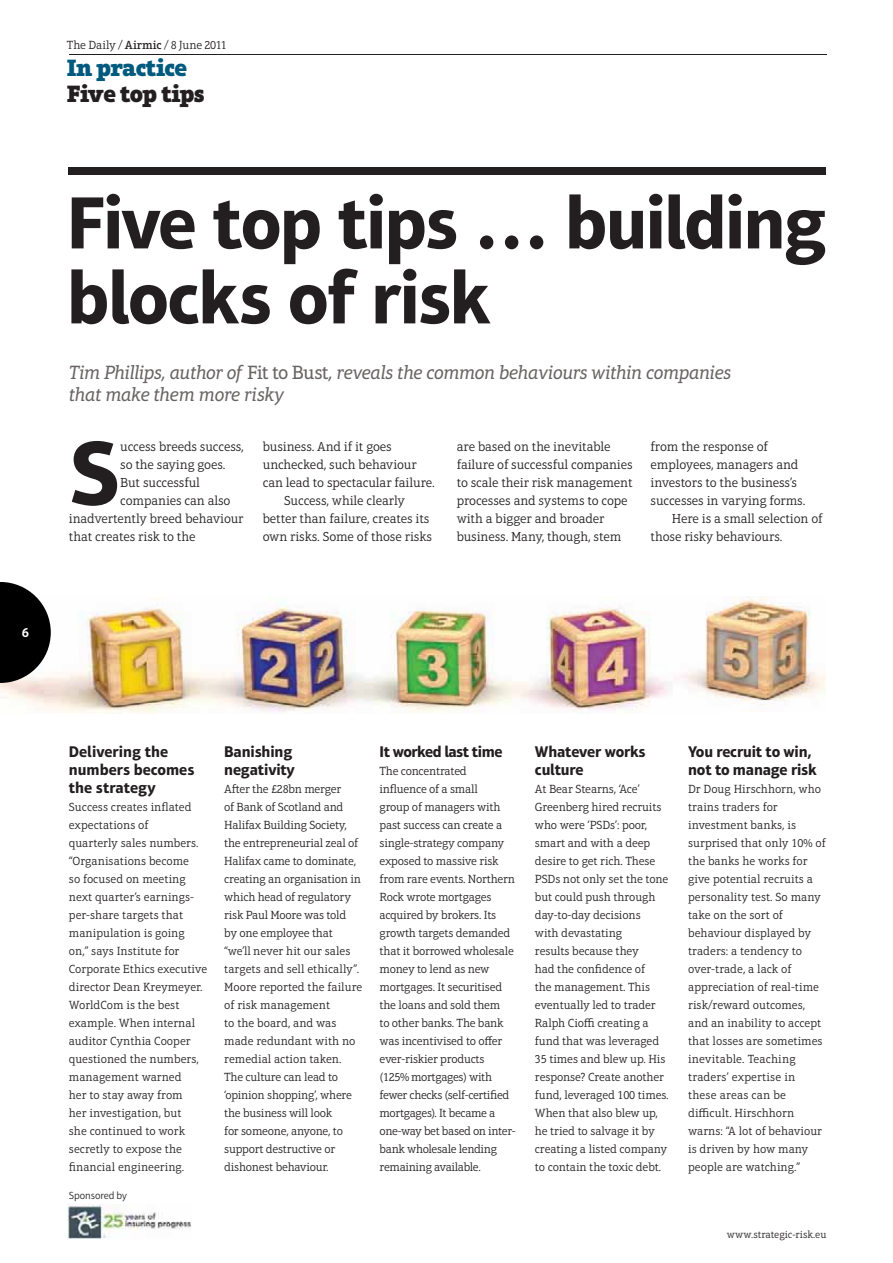
<style>
.page{position:relative;width:893px;height:1263px;background:#fff}
.page>*{position:absolute;margin:0;border:0;box-sizing:border-box;transform-origin:0 0}
.t1{font:700 92.7px "Aptifer Sans LT Pro";color:#231f20}
.t2{font:700 75px/75px "Aptifer Sans LT Pro";letter-spacing:-.03em;color:#231f20}
.t3{font:900 24px "Aptifer Slab LT Pro";letter-spacing:-.025em;color:#231f20}
.t4{font:900 24px "Aptifer Slab LT Pro";letter-spacing:-.025em;color:#005a7e}
.t5{font:italic 19.5px/22.5px "Aptifer Slab LT Pro";letter-spacing:-.025em;color:#676463}
.t6{font:700 15.75px/18px "Aptifer Sans LT Pro";letter-spacing:-.01em;color:#231f20}
.t7{font:700 15.75px "Aptifer Sans LT Pro";letter-spacing:-.03em;color:#231f20}
.t8{font:600 13.5px "Aptifer Slab LT Pro";color:#fff}
.t9{font:300 13.35px/18px "Aptifer Slab LT Pro";letter-spacing:-.01em;color:#231f20}
.t10{font:300 12px/18px "Aptifer Slab LT Pro";letter-spacing:-.01em;color:#231f20}
.t11{font:300 10.5px "Aptifer Slab LT Pro";letter-spacing:-.005em;color:#231f20}
.t12{font:300 10.5px "Aptifer Sans LT Pro";letter-spacing:-.015em;color:#231f20}
.s1{font-weight:500}
.s2{font-style:normal}
</style>
<div class="page">
<hr style="left:69px;top:54px;width:757px;height:1px;background:#231f20">
<div style="left:69px;top:167px;width:756px;height:7px;background:#231f20"></div>
<img style="left:0;top:600px;width:669px;height:113px">
<img style="left:673px;top:596px;width:152px;height:107px">
<img style="left:68px;top:1204px;width:123px;height:35px">
<svg style="left:0;top:582px;width:51px;height:101px"></svg>
<p class="t8" style="left:22px;top:625px;width:9px">6</p>
<p class="t10" style="left:67px;top:37px;width:162px">The Daily / <span class="s1">Airmic</span> / 8 June 2011</p>
<h3 class="t4" style="left:67px;top:59px;width:122px">In practice</h3>
<h3 class="t3" style="left:67px;top:85px;width:139px">Five top tips</h3>
<h2 class="t2" style="left:67px;top:193px;width:761px">Five top tips … building blocks of risk</h2>
<h3 class="t5" style="left:69px;top:363px;width:663px">Tim Phillips, author of <span class="s2">Fit to Bust</span>, reveals the common behaviours within companies that make them more risky</h3>
<h1 class="t1" style="left:69px;top:439px;width:53px">S</h1>
<p class="t9" style="left:120px;top:439px;width:125px">uccess breeds success,</p>
<p class="t9" style="left:120px;top:457px;width:107px">so the saying goes.</p>
<p class="t9" style="left:120px;top:475px;width:81px">But successful</p>
<p class="t9" style="left:120px;top:493px;width:112px">companies can also</p>
<p class="t9" style="left:69px;top:511px;width:176px">inadvertently breed behaviour</p>
<p class="t9" style="left:69px;top:529px;width:128px">that creates risk to the</p>
<p class="t9" style="left:263px;top:439px;width:131px">business. And if it goes</p>
<p class="t9" style="left:263px;top:457px;width:155px">unchecked, such behaviour</p>
<p class="t9" style="left:263px;top:475px;width:173px">can lead to spectacular failure.</p>
<p class="t9" style="left:284px;top:493px;width:122px">Success, while clearly</p>
<p class="t9" style="left:263px;top:511px;width:168px">better than failure, creates its</p>
<p class="t9" style="left:263px;top:529px;width:171px">own risks. Some of those risks</p>
<p class="t9" style="left:456px;top:439px;width:177px">are based on the inevitable failure of successful companies to scale their risk management processes and systems to cope with a bigger and broader business. Many, though, stem</p>
<p class="t9" style="left:650px;top:439px;width:119px">from the response of</p>
<p class="t9" style="left:650px;top:457px;width:149px">employees, managers and</p>
<p class="t9" style="left:650px;top:475px;width:148px">investors to the business’s</p>
<p class="t9" style="left:650px;top:493px;width:156px">successes in varying forms.</p>
<p class="t9" style="left:671px;top:511px;width:152px">Here is a small selection of</p>
<p class="t9" style="left:650px;top:529px;width:133px">those risky behaviours.</p>
<h3 class="t6" style="left:69px;top:744px;width:127px">Delivering the numbers becomes the strategy</h3>
<p class="t10" style="left:69px;top:799px;width:140px">Success creates inflated expectations of<br>quarterly sales numbers. “Organisations become<br>so focused on meeting next quarter’s earnings&shy;per-share targets that manipulation is going on,” says Institute for<br>Corporate Ethics executive director Dean Kreymeyer.<br>WorldCom is the best example. When internal auditor Cynthia Cooper questioned the numbers, management warned<br>her to stay away from<br>her investigation, but<br>she continued to work secretly to expose the financial engineering.</p>
<p class="t12" style="left:69px;top:1192px;width:60px">Sponsored by</p>
<h3 class="t6" style="left:224px;top:744px;width:72px">Banishing negativity</h3>
<p class="t10" style="left:224px;top:781px;width:140px">A-er the £28bn merger<br>of Bank of Scotland and<br>Halifax Building Society, the entrepreneurial zeal of<br>Halifax came to dominate, creating an organisation in which head of regulatory risk Paul Moore was told<br>by one employee that “we’ll never hit our sales targets and sell ethically”.<br>Moore reported the failure of risk management<br>to the board, and was made redundant with no remedial action taken.<br>The culture can lead to ‘opinion shopping’, where the business will look<br>for someone, anyone, to support destructive or dishonest behaviour.</p>
<h3 class="t7" style="left:379px;top:746px;width:124px">It worked last time</h3>
<p class="t10" style="left:379px;top:763px;width:138px">The concentrated influence of a small<br>group of managers with past success can create a single-strategy company exposed to massive risk from rare events. Northern<br>Rock wrote mortgages acquired by brokers. Its growth targets demanded that it borrowed wholesale money to lend as new mortgages. It securitised the loans and sold them<br>to other banks. The bank was incentivised to offer ever-riskier products (125% mortgages) with fewer checks (self-certified mortgages). It became a one-way bet based on inter&shy;bank wholesale lending remaining available.</p>
<h3 class="t6" style="left:534px;top:744px;width:112px">Whatever works culture</h3>
<p class="t10" style="left:534px;top:781px;width:135px">At Bear Stearns, ‘Ace’<br>Greenberg hired recruits who were ‘PSDs’: poor, smart and with a deep desire to get rich. These<br>PSDs not only set the tone but could push through day-to-day decisions<br>with devastating<br>results because they<br>had the confidence of<br>the management. This eventually led to trader<br>Ralph Cioffi creating a fund that was leveraged<br>35 times and blew up. His response? Create another fund, leveraged 100 times.<br>When that also blew up, he tried to salvage it by creating a listed company to contain the toxic debt.</p>
<h3 class="t6" style="left:688px;top:744px;width:130px">You recruit to win, not to manage risk</h3>
<p class="t10" style="left:688px;top:781px;width:139px">Dr Doug Hirschhorn, who trains traders for investment banks, is surprised that only 10% of the banks he works for give potential recruits a personality test. So many take on the sort of behaviour displayed by traders: a tendency to over-trade, a lack of appreciation of real-time risk/reward outcomes, and an inability to accept that losses are sometimes inevitable. Teaching traders’ expertise in these areas can be difficult. Hirschhorn warns: “A lot of behaviour is driven by how many people are watching.”</p>
<p class="t11" style="left:726px;top:1230px;width:101px">www.strategic-risk.eu</p>
</div>
